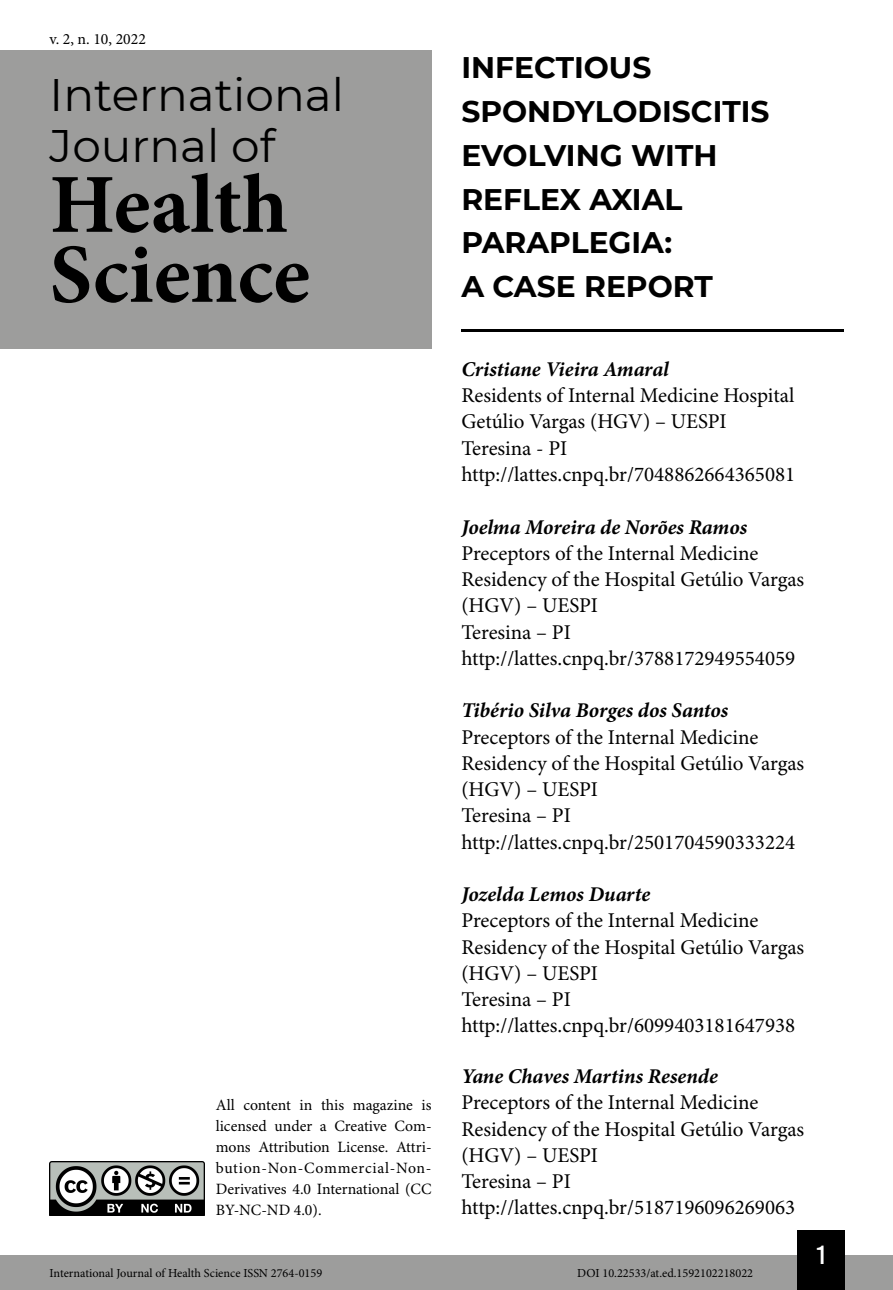
<style>
.page{position:relative;width:893px;height:1290px;background:#fff}
.page>*{position:absolute;margin:0;border:0;box-sizing:border-box;transform-origin:0 0}
.t1{font:700 84px/70px "Minion Pro";color:#000}
.t2{font:45.5px/50.8px "Montserrat";color:#000}
.t3{font:700 29.75px/43.8px "Montserrat";color:#000}
.t4{font:26.25px "Bebas Kai";color:#fff}
.t5{font:21px/26.2px "Minion Pro";color:#000}
.t6{font:italic 700 21px "Minion Pro";letter-spacing:-.005em;color:#000}
.t7{font:15.75px/21px "Minion Pro";color:#000;text-align:justify}
.t8{font:12.25px "Minion Pro";color:#000}
</style>
<div class="page">
<div style="left:0;top:1255px;width:893px;height:35px;background:#9d9d9c"></div>
<div style="left:797px;top:1230px;width:48px;height:60px;background:#000"></div>
<img style="left:50px;top:1161px;width:154px;height:54px">
<div style="left:0;top:50px;width:432px;height:298px;background:#9d9d9c"></div>
<hr style="left:461px;top:329px;width:382px;height:3px;background:#000">
<p class="t7" style="left:50px;top:29px;width:98px">v. 2, n. 10, 2022</p>
<h2 class="t2" style="left:50px;top:68px;width:296px">International<br>Journal of</h2>
<h1 class="t1" style="left:50px;top:169px;width:262px">Health<br>Science</h1>
<h3 class="t3" style="left:461px;top:44px;width:310px">INFECTIOUS<br>SPONDYLODISCITIS<br>EVOLVING WITH<br>REFLEX AXIAL<br>PARAPLEGIA:<br>A CASE REPORT</h3>
<p class="t7" style="left:216px;top:1095px;width:217px">All content in this magazine is licensed under a Creative Com&shy;mons Attribution License. Attri&shy;bution-Non-Commercial-Non-Derivatives 4.0 International (CC BY-NC-ND 4.0).</p>
<p class="t6" style="left:461px;top:354px;width:209px">Cristiane Vieira Amaral</p>
<p class="t5" style="left:461px;top:383px;width:335px">Residents of Internal Medicine Hospital<br>Getúlio Vargas (HGV) – UESPI<br>Teresina - PI http://lattes.cnpq.br/7048862664365081</p>
<p class="t6" style="left:461px;top:512px;width:287px">Joelma Moreira de Norões Ramos</p>
<p class="t5" style="left:461px;top:541px;width:344px">Preceptors of the Internal Medicine<br>Residency of the Hospital Getúlio Vargas (HGV) – UESPI<br>Teresina – PI http://lattes.cnpq.br/3788172949554059</p>
<p class="t6" style="left:461px;top:695px;width:268px">Tibério Silva Borges dos Santos</p>
<p class="t5" style="left:461px;top:724px;width:344px">Preceptors of the Internal Medicine<br>Residency of the Hospital Getúlio Vargas (HGV) – UESPI<br>Teresina – PI http://lattes.cnpq.br/2501704590333224</p>
<p class="t6" style="left:461px;top:879px;width:190px">Jozelda Lemos Duarte</p>
<p class="t5" style="left:461px;top:908px;width:344px">Preceptors of the Internal Medicine<br>Residency of the Hospital Getúlio Vargas (HGV) – UESPI<br>Teresina – PI http://lattes.cnpq.br/6099403181647938</p>
<p class="t6" style="left:461px;top:1061px;width:258px">Yane Chaves Martins Resende</p>
<p class="t5" style="left:461px;top:1090px;width:344px">Preceptors of the Internal Medicine<br>Residency of the Hospital Getúlio Vargas (HGV) – UESPI<br>Teresina – PI http://lattes.cnpq.br/5187196096269063</p>
<p class="t8" style="left:50px;top:1266px;width:274px">International Journal of Health Science ISSN 2764-0159</p>
<p class="t8" style="left:577px;top:1266px;width:177px">DOI 10.22533/at.ed.1592102218022</p>
<p class="t4" style="left:817px;top:1241px;width:10px">1</p>
</div>
